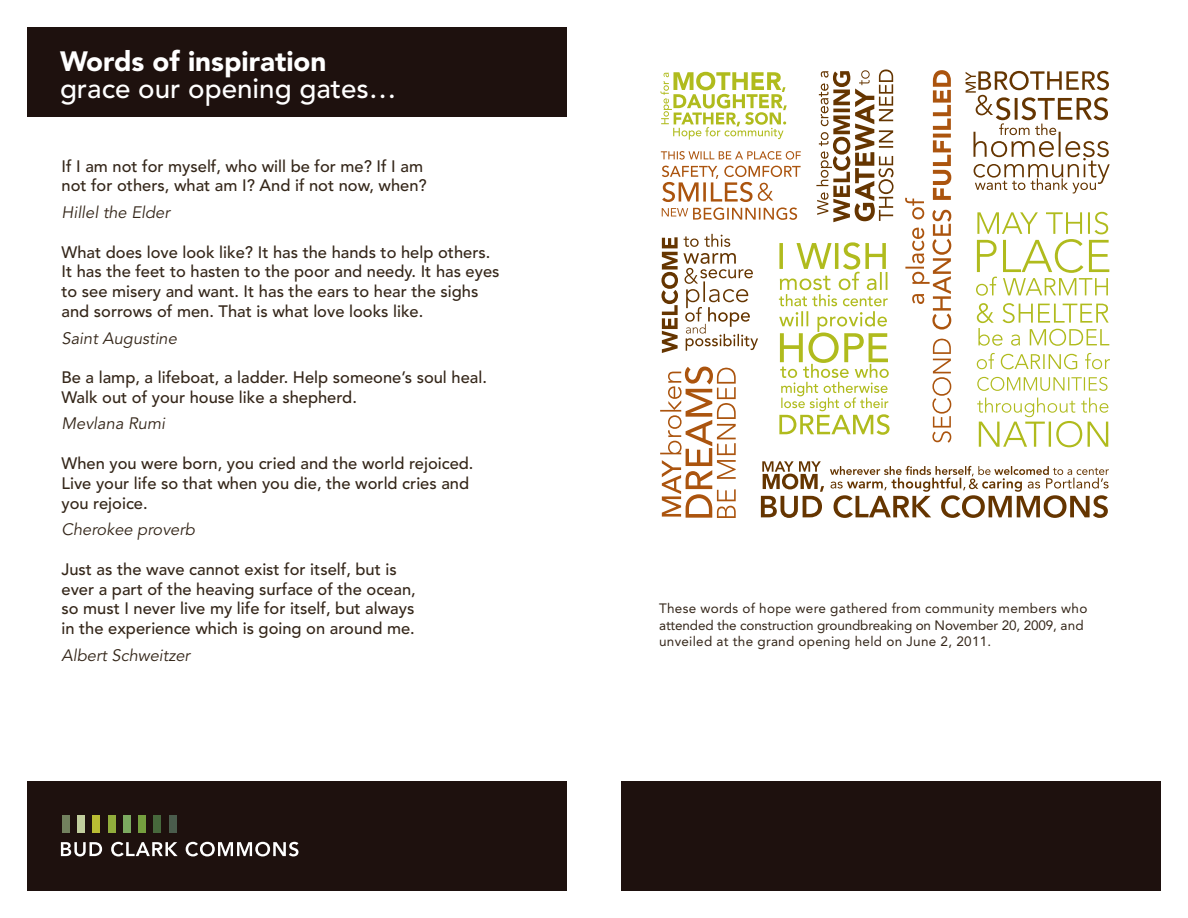
<style>
.page{position:relative;width:1188px;height:918px;background:#fff}
.page>*{position:absolute;margin:0;border:0;box-sizing:border-box;transform-origin:0 0}
.t1{font:500 27.75px/27px "Avenir";color:#fff}
.t2{font:500 16.5px/19.8px "Avenir";color:#342619}
.t3{font:italic 16.5px "Avenir";color:#342619}
.t4{font:13.5px/16.5px "Avenir";letter-spacing:.02em;color:#342619}
.s1{font-weight:900}
</style>
<div class="page">
<div style="left:27px;top:27px;width:540px;height:89px;background:#1e110e"></div>
<div style="left:27px;top:782px;width:540px;height:109px;background:#1e110e"></div>
<svg style="left:61px;top:842px;width:41px;height:14px"></svg>
<svg style="left:111px;top:842px;width:67px;height:14px"></svg>
<svg style="left:186px;top:842px;width:113px;height:14px"></svg>
<div style="left:62px;top:815px;width:8px;height:17px;background:#72815e"></div>
<div style="left:77px;top:815px;width:8px;height:17px;background:#c1ce9d"></div>
<div style="left:92px;top:815px;width:8px;height:17px;background:#b9bc33"></div>
<div style="left:108px;top:815px;width:8px;height:17px;background:#91ad3c"></div>
<div style="left:123px;top:815px;width:8px;height:17px;background:#7caa60"></div>
<div style="left:138px;top:815px;width:8px;height:17px;background:#759f3f"></div>
<div style="left:154px;top:815px;width:7px;height:17px;background:#47683c"></div>
<div style="left:169px;top:815px;width:8px;height:17px;background:#4a5c4c"></div>
<svg style="left:905px;top:70px;width:46px;height:373px"></svg>
<svg style="left:816px;top:69px;width:78px;height:153px"></svg>
<svg style="left:661px;top:151px;width:140px;height:9px"></svg>
<svg style="left:662px;top:166px;width:139px;height:54px"></svg>
<svg style="left:660px;top:367px;width:76px;height:151px"></svg>
<svg style="left:966px;top:71px;width:144px;height:123px"></svg>
<svg style="left:660px;top:72px;width:127px;height:68px"></svg>
<svg style="left:976px;top:212px;width:133px;height:84px"></svg>
<svg style="left:977px;top:303px;width:132px;height:43px"></svg>
<svg style="left:977px;top:353px;width:133px;height:16px"></svg>
<svg style="left:977px;top:377px;width:131px;height:14px"></svg>
<svg style="left:977px;top:398px;width:131px;height:49px"></svg>
<svg style="left:661px;top:234px;width:97px;height:119px"></svg>
<svg style="left:779px;top:242px;width:111px;height:193px"></svg>
<svg style="left:761px;top:461px;width:348px;height:57px"></svg>
<div style="left:621px;top:782px;width:540px;height:109px;background:#1e110e"></div>
<p class="t1" style="left:60px;top:48px;width:338px"><span class="s1">Words of inspiration </span>grace our opening gates…</p>
<p class="t2" style="left:62px;top:156px;width:363px">If I am not for myself, who will be for me? If I am</p>
<p class="t2" style="left:62px;top:176px;width:367px">not for others, what am I? And if not now, when?</p>
<p class="t3" style="left:62px;top:203px;width:110px">Hillel the Elder</p>
<p class="t2" style="left:62px;top:242px;width:440px">What does love look like? It has the hands to help others.<br>It has the feet to hasten to the poor and needy. It has eyes to see misery and want. It has the ears to hear the sighs and sorrows of men. That is what love looks like.</p>
<p class="t3" style="left:62px;top:328px;width:117px">Saint Augustine</p>
<p class="t2" style="left:62px;top:368px;width:427px">Be a lamp, a lifeboat, a ladder. Help someone’s soul heal.<br>Walk out of your house like a shepherd.</p>
<p class="t3" style="left:62px;top:414px;width:105px">Mevlana Rumi</p>
<p class="t2" style="left:62px;top:454px;width:414px">When you were born, you cried and the world rejoiced.<br>Live your life so that when you die, the world cries and you rejoice.</p>
<p class="t3" style="left:62px;top:520px;width:135px">Cherokee proverb</p>
<p class="t2" style="left:62px;top:560px;width:356px">Just as the wave cannot exist for itself, but is ever a part of the heaving surface of the ocean, so must I never live my life for itself, but always in the experience which is going on around me.</p>
<p class="t3" style="left:62px;top:646px;width:130px">Albert Schweitzer</p>
<p class="t4" style="left:659px;top:600px;width:430px">These words of hope were gathered from community members who attended the construction groundbreaking on November 20, 2009, and unveiled at the grand opening held on June 2, 2011.</p>
</div>
